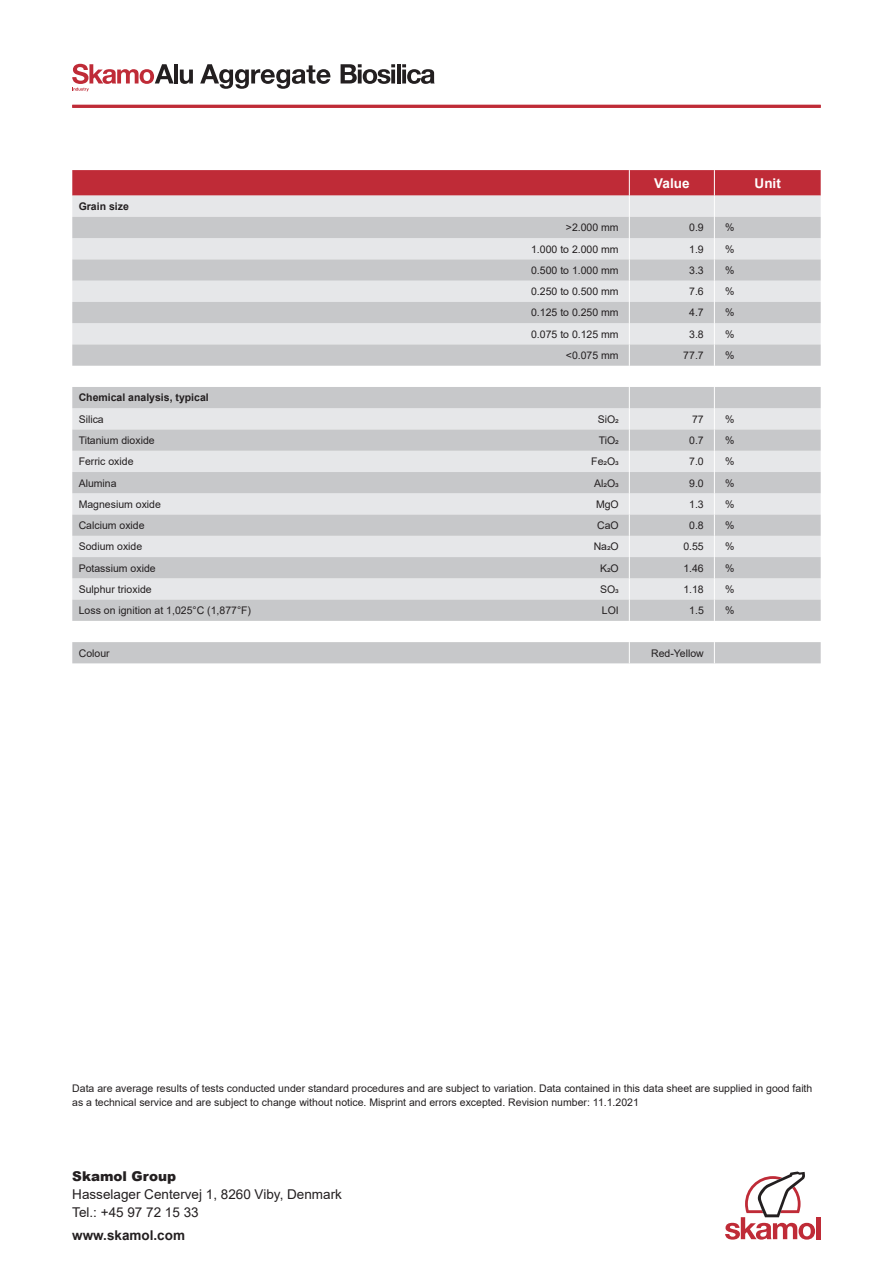
<style>
.page{position:relative;width:893px;height:1263px;background:#fff}
.page>*{position:absolute;margin:0;border:0;box-sizing:border-box;transform-origin:0 0}
.t1{font:13.5px/18px "Arial";color:#231f20}
.t2{font:700 13.5px "Arial";color:#231f20}
.t3{font:900 13.5px "Arial";color:#231f20}
.t4{font:700 13.5px "Arial";color:#fff}
.t5{font:10.5px/13.5px "Arial";color:#231f20}
.t6{font:700 10.5px "Arial";color:#231f20}
</style>
<div class="page">
<hr style="left:174px;top:64px;width:4px;height:19px;background:#231f20">
<svg style="left:180px;top:70px;width:13px;height:14px"></svg>
<svg style="left:200px;top:64px;width:131px;height:25px"></svg>
<svg style="left:341px;top:64px;width:54px;height:20px"></svg>
<hr style="left:397px;top:64px;width:4px;height:19px;background:#231f20">
<svg style="left:402px;top:64px;width:33px;height:20px"></svg>
<svg style="left:72px;top:64px;width:102px;height:27px"></svg>
<hr style="left:72px;top:105px;width:749px;height:3px;background:#bf2b37">
<div style="left:816px;top:1217px;width:5px;height:22px;background:#bf2b37"></div>
<svg style="left:725px;top:1171px;width:90px;height:68px"></svg>
<svg style="left:72px;top:170px;width:749px;height:493px;background:#d7d0d3"></svg>
<p class="t6" style="left:79px;top:199px;width:52px">Grain size</p>
<p class="t4" style="left:654px;top:173px;width:37px">Value</p>
<p class="t4" style="left:755px;top:173px;width:28px">Unit</p>
<p class="t5" style="left:566px;top:221px;width:54px">&gt;2.000 mm</p>
<p class="t5" style="left:689px;top:221px;width:16px">0.9</p>
<p class="t5" style="left:725px;top:221px;width:11px">%</p>
<p class="t5" style="left:531px;top:242px;width:89px">1.000 to 2.000 mm</p>
<p class="t5" style="left:689px;top:242px;width:16px">1.9</p>
<p class="t5" style="left:725px;top:242px;width:11px">%</p>
<p class="t5" style="left:531px;top:263px;width:89px">0.500 to 1.000 mm</p>
<p class="t5" style="left:689px;top:263px;width:16px">3.3</p>
<p class="t5" style="left:725px;top:263px;width:11px">%</p>
<p class="t5" style="left:531px;top:285px;width:89px">0.250 to 0.500 mm</p>
<p class="t5" style="left:689px;top:285px;width:16px">7.6</p>
<p class="t5" style="left:725px;top:285px;width:11px">%</p>
<p class="t5" style="left:531px;top:306px;width:89px">0.125 to 0.250 mm</p>
<p class="t5" style="left:689px;top:306px;width:16px">4.7</p>
<p class="t5" style="left:725px;top:306px;width:11px">%</p>
<p class="t5" style="left:531px;top:327px;width:89px">0.075 to 0.125 mm</p>
<p class="t5" style="left:689px;top:327px;width:16px">3.8</p>
<p class="t5" style="left:725px;top:327px;width:11px">%</p>
<p class="t5" style="left:566px;top:348px;width:54px">&lt;0.075 mm</p>
<p class="t5" style="left:683px;top:348px;width:22px">77.7</p>
<p class="t5" style="left:725px;top:348px;width:11px">%</p>
<p class="t6" style="left:79px;top:390px;width:132px">Chemical analysis, typical</p>
<p class="t5" style="left:79px;top:412px;width:27px">Silica</p>
<p class="t5" style="left:598px;top:412px;width:22px">SiO2</p>
<p class="t5" style="left:692px;top:412px;width:13px">77</p>
<p class="t5" style="left:725px;top:412px;width:11px">%</p>
<p class="t5" style="left:79px;top:433px;width:78px">Titanium dioxide</p>
<p class="t5" style="left:599px;top:433px;width:22px">TiO2</p>
<p class="t5" style="left:689px;top:433px;width:16px">0.7</p>
<p class="t5" style="left:725px;top:433px;width:11px">%</p>
<p class="t5" style="left:79px;top:455px;width:56px">Ferric oxide</p>
<p class="t5" style="left:591px;top:455px;width:29px">Fe2O3</p>
<p class="t5" style="left:689px;top:455px;width:16px">7.0</p>
<p class="t5" style="left:725px;top:455px;width:11px">%</p>
<p class="t5" style="left:79px;top:476px;width:39px">Alumina</p>
<p class="t5" style="left:594px;top:476px;width:26px">Al2O3</p>
<p class="t5" style="left:689px;top:476px;width:16px">9.0</p>
<p class="t5" style="left:725px;top:476px;width:11px">%</p>
<p class="t5" style="left:79px;top:497px;width:84px">Magnesium oxide</p>
<p class="t5" style="left:596px;top:497px;width:24px">MgO</p>
<p class="t5" style="left:689px;top:497px;width:16px">1.3</p>
<p class="t5" style="left:725px;top:497px;width:11px">%</p>
<p class="t5" style="left:79px;top:518px;width:67px">Calcium oxide</p>
<p class="t5" style="left:597px;top:518px;width:23px">CaO</p>
<p class="t5" style="left:689px;top:518px;width:16px">0.8</p>
<p class="t5" style="left:725px;top:518px;width:11px">%</p>
<p class="t5" style="left:79px;top:540px;width:65px">Sodium oxide</p>
<p class="t5" style="left:594px;top:540px;width:27px">Na2O</p>
<p class="t5" style="left:683px;top:540px;width:22px">0.55</p>
<p class="t5" style="left:725px;top:540px;width:11px">%</p>
<p class="t5" style="left:79px;top:561px;width:79px">Potassium oxide</p>
<p class="t5" style="left:600px;top:561px;width:20px">K2O</p>
<p class="t5" style="left:683px;top:561px;width:22px">1.46</p>
<p class="t5" style="left:725px;top:561px;width:11px">%</p>
<p class="t5" style="left:79px;top:582px;width:74px">Sulphur trioxide</p>
<p class="t5" style="left:600px;top:582px;width:20px">SO3</p>
<p class="t5" style="left:683px;top:582px;width:22px">1.18</p>
<p class="t5" style="left:725px;top:582px;width:11px">%</p>
<p class="t5" style="left:79px;top:604px;width:174px">Loss on ignition at 1,025°C (1,877°F)</p>
<p class="t5" style="left:602px;top:604px;width:18px">LOI</p>
<p class="t5" style="left:689px;top:604px;width:16px">1.5</p>
<p class="t5" style="left:725px;top:604px;width:11px">%</p>
<p class="t5" style="left:79px;top:646px;width:32px">Colour</p>
<p class="t5" style="left:651px;top:646px;width:54px">Red-Yellow</p>
<p class="t5" style="left:72px;top:1081px;width:742px">Data are average results of tests conducted under standard procedures and are subject to variation. Data contained in this data sheet are supplied in good faith as a technical service and are subject to change without notice. Misprint and errors excepted. Revision number: 11.1.2021</p>
<p class="t3" style="left:72px;top:1166px;width:105px">Skamol Group</p>
<p class="t1" style="left:72px;top:1185px;width:271px">Hasselager Centervej 1, 8260 Viby, Denmark<br>Tel.: +45 97 72 15 33</p>
<p class="t2" style="left:72px;top:1225px;width:114px">www.skamol.com</p>
</div>
